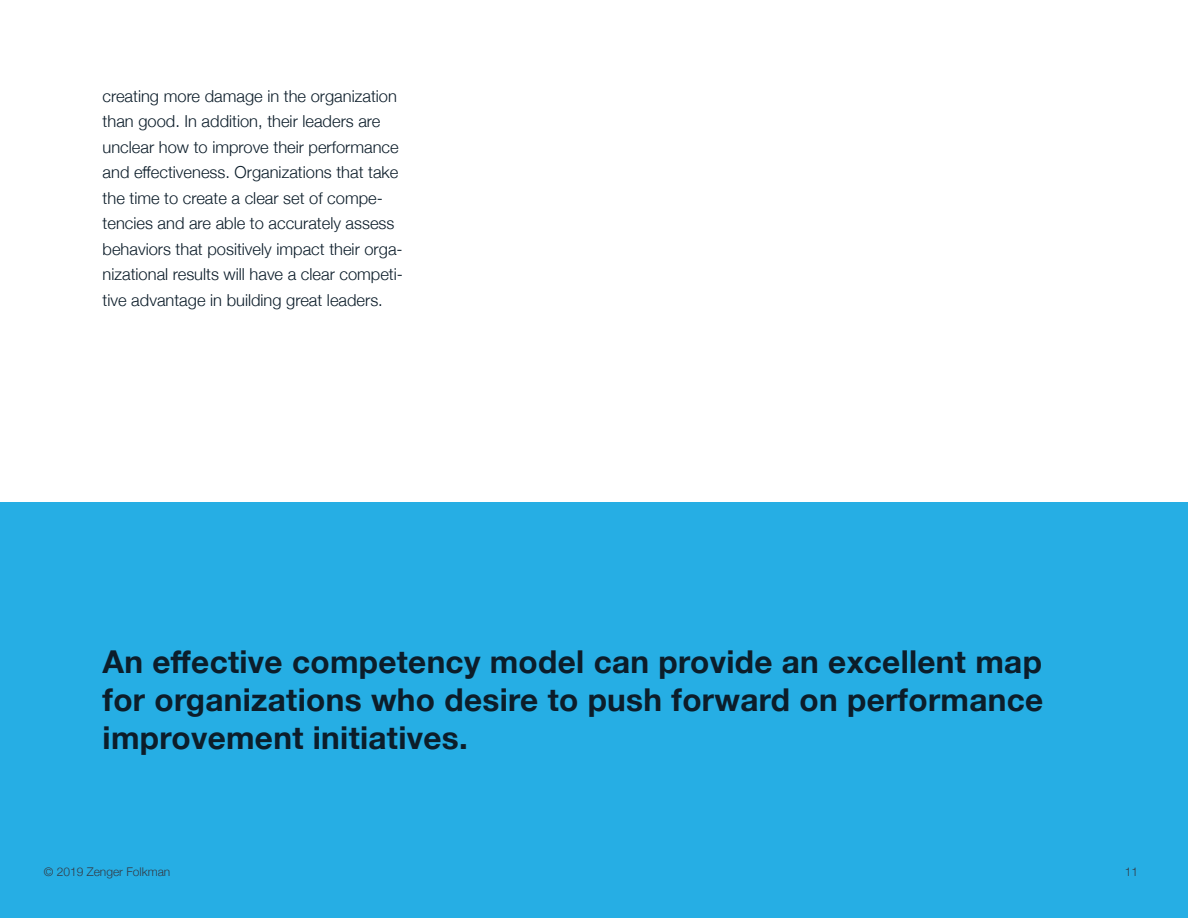
<style>
.page{position:relative;width:1188px;height:918px;background:#fff}
.page>*{position:absolute;margin:0;border:0;box-sizing:border-box;transform-origin:0 0}
.t1{font:700 31.5px/37.8px "Helvetica Neue";letter-spacing:.01em;color:#0c1d2a;text-align:justify}
.t2{font:300 16.5px/25.5px "Helvetica Neue";color:#0c1d2a}
.t3{font:300 12px "Helvetica Neue";color:#333b46}
</style>
<div class="page">
<div style="left:0;top:502px;width:1188px;height:416px;background:#26aee4"></div>
<p class="t2" style="left:103px;top:85px;width:302px">creating more damage in the organization than good. In addition, their leaders are unclear how to improve their performance and effectiveness. Organizations that take the time to create a clear set of compe&shy;tencies and are able to accurately assess behaviors that positively impact their orga&shy;nizational results will have a clear competi&shy;tive advantage in building great leaders.</p>
<h1 class="t1" style="left:103px;top:644px;width:942px">An effective competency model can provide an excellent map for organizations who desire to push forward on performance improvement initiatives.</h1>
<p class="t3" style="left:44px;top:867px;width:128px">© 2019 Zenger Folkman</p>
<p class="t3" style="left:1125px;top:867px;width:15px">11</p>
</div>
